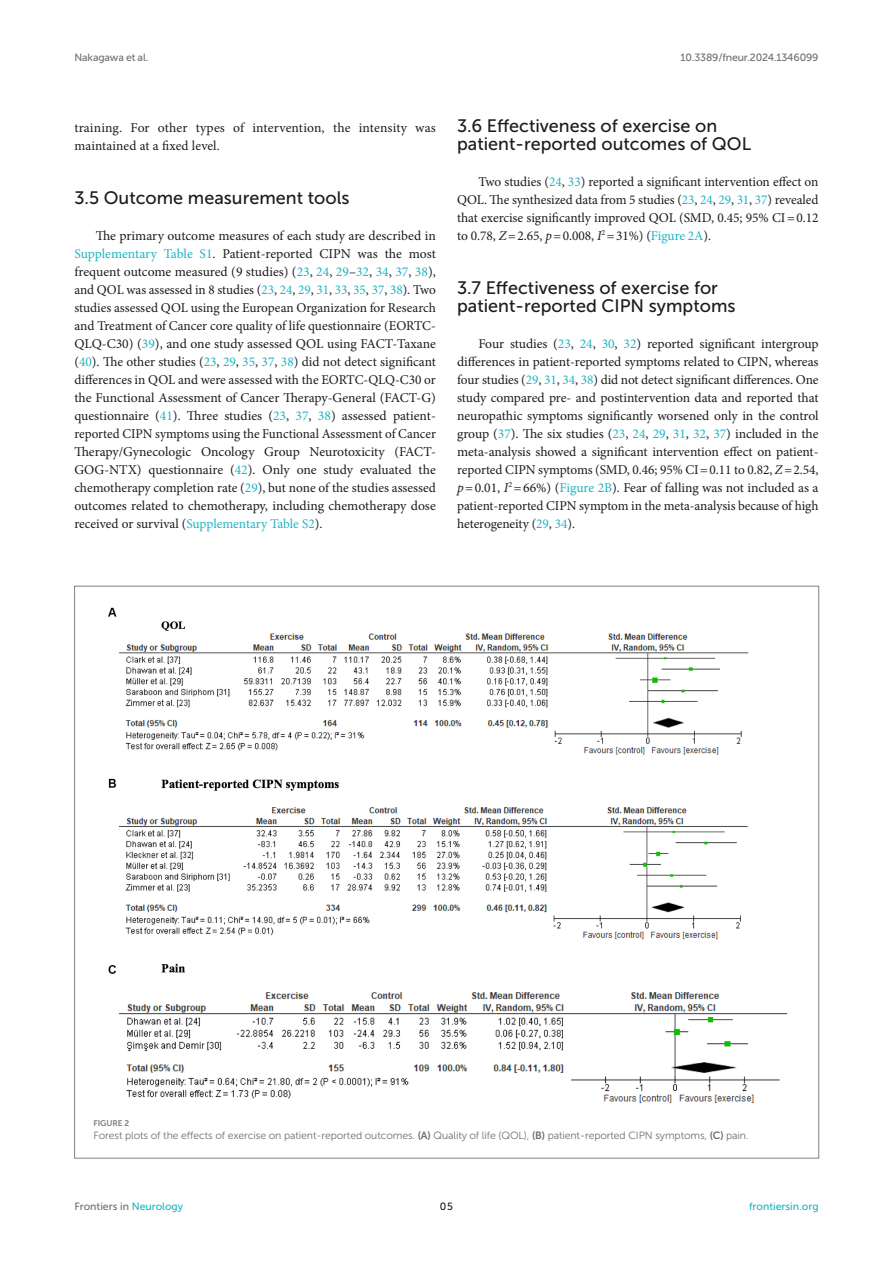
<style>
.page{position:relative;width:893px;height:1263px;background:#fff}
.page>*{position:absolute;margin:0;border:0;box-sizing:border-box;transform-origin:0 0}
.HEAD_2{font:18px/18px "Museo Sans 500";color:#1b1c1b}
.TEXT_FLUSH{font:13.5px/18px "Minion Pro";letter-spacing:-.005em;color:#1b1c1b;text-align:justify}
.FIG_LEG{font:10.5px "Museo Sans 300";letter-spacing:-.01em;color:#706f70}
.t1{font:10.5px "Museo Sans 500";letter-spacing:-.015em;color:#706f70}
.t2{font:10.5px "Museo Sans 500";color:#1db5c3}
.t3{font:10.5px "Museo Sans 500";color:#1b1c1b}
.FIG_HD{font:8.25px "Museo Sans 700";letter-spacing:-.01em;color:#7e7f7f}
.s1{color:#1db5c3}
.s2{font-style:italic}
.s3{font-family:"Museo Sans 700"}
</style>
<div class="page">
<img style="left:108px;top:607px;width:680px;height:497px">
<p class="t1" style="left:74px;top:51px;width:75px">Nakagawa et al.</p>
<p class="t1" style="left:681px;top:51px;width:139px">10.3389/fneur.2024.1346099</p>
<p class="TEXT_FLUSH" style="left:74px;top:119px;width:363px">training. For other types of intervention, the intensity was maintained at a fixed level.</p>
<p class="HEAD_2" style="left:74px;top:189px;width:277px">3.5 Outcome measurement tools</p>
<p class="TEXT_FLUSH" style="left:74px;top:227px;width:363px;text-indent:21px">The primary outcome measures of each study are described in <span class="s1">Supplementary Table S1</span>. Patient-reported CIPN was the most frequent outcome measured (9 studies) (<span class="s1">23</span>, <span class="s1">24</span>, <span class="s1">29</span>–<span class="s1">32</span>, <span class="s1">34</span>, <span class="s1">37</span>, <span class="s1">38</span>), and QOL was assessed in 8 studies (<span class="s1">23</span>, <span class="s1">24</span>, <span class="s1">29</span>, <span class="s1">31</span>, <span class="s1">33</span>, <span class="s1">35</span>, <span class="s1">37</span>, <span class="s1">38</span>). Two studies assessed QOL using the European Organization for Research and Treatment of Cancer core quality of life questionnaire (EORTC-QLQ-C30) (<span class="s1">39</span>), and one study assessed QOL using FACT-Taxane (<span class="s1">40</span>). The other studies (<span class="s1">23</span>, <span class="s1">29</span>, <span class="s1">35</span>, <span class="s1">37</span>, <span class="s1">38</span>) did not detect significant differences in QOL and were assessed with the EORTC-QLQ-C30 or the Functional Assessment of Cancer Therapy-General (FACT-G) questionnaire (<span class="s1">41</span>). Three studies (<span class="s1">23</span>, <span class="s1">37</span>, <span class="s1">38</span>) assessed patient&shy;reported CIPN symptoms using the Functional Assessment of Cancer Therapy/Gynecologic Oncology Group Neurotoxicity (FACT-GOG-NTX) questionnaire (<span class="s1">42</span>). Only one study evaluated the chemotherapy completion rate (<span class="s1">29</span>), but none of the studies assessed outcomes related to chemotherapy, including chemotherapy dose received or survival (<span class="s1">Supplementary Table S2</span>).</p>
<p class="HEAD_2" style="left:457px;top:117px;width:296px">3.6 Effectiveness of exercise on patient-reported outcomes of QOL</p>
<p class="TEXT_FLUSH" style="left:457px;top:173px;width:363px;text-indent:21px">Two studies (<span class="s1">24</span>, <span class="s1">33</span>) reported a significant intervention effect on QOL. The synthesized data from 5 studies (<span class="s1">23</span>, <span class="s1">24</span>, <span class="s1">29</span>, <span class="s1">31</span>, <span class="s1">37</span>) revealed that exercise significantly improved QOL (SMD, 0.45; 95% CI=0.12 to 0.78, <span class="s2">Z</span>=2.65, <span class="s2">p</span>=0.008, <span class="s2">I</span><sup>2</sup> =31%) (<span class="s1">Figure 2A</span>).</p>
<p class="HEAD_2" style="left:457px;top:279px;width:280px">3.7 Effectiveness of exercise for patient-reported CIPN symptoms</p>
<p class="TEXT_FLUSH" style="left:457px;top:335px;width:363px;text-indent:21px">Four studies (<span class="s1">23</span>, <span class="s1">24</span>, <span class="s1">30</span>, <span class="s1">32</span>) reported significant intergroup differences in patient-reported symptoms related to CIPN, whereas four studies (<span class="s1">29</span>, <span class="s1">31</span>, <span class="s1">34</span>, <span class="s1">38</span>) did not detect significant differences. One study compared pre- and postintervention data and reported that neuropathic symptoms significantly worsened only in the control group (<span class="s1">37</span>). The six studies (<span class="s1">23</span>, <span class="s1">24</span>, <span class="s1">29</span>, <span class="s1">31</span>, <span class="s1">32</span>, <span class="s1">37</span>) included in the meta-analysis showed a significant intervention effect on patient&shy;reported CIPN symptoms (SMD, 0.46; 95% CI=0.11 to 0.82, <span class="s2">Z</span>=2.54, <span class="s2">p</span>=0.01, <span class="s2">I</span><sup>2</sup> =66%) (<span class="s1">Figure 2B</span>). Fear of falling was not included as a patient-reported CIPN symptom in the meta-analysis because of high heterogeneity (<span class="s1">29</span>, <span class="s1">34</span>).</p>
<p class="FIG_HD" style="left:94px;top:1118px;width:37px">FIGURE 2</p>
<p class="FIG_LEG" style="left:94px;top:1130px;width:657px">Forest plots of the effects of exercise on patient-reported outcomes. <span class="s3">(A)</span> Quality of life (QOL), <span class="s3">(B)</span> patient-reported CIPN symptoms, <span class="s3">(C)</span> pain.</p>
<p class="t1" style="left:74px;top:1200px;width:110px">Frontiers in <span class="s1">Neurology</span></p>
<p class="t3" style="left:440px;top:1200px;width:14px">05</p>
<p class="t2" style="left:749px;top:1200px;width:71px">frontiersin.org</p>
</div>
